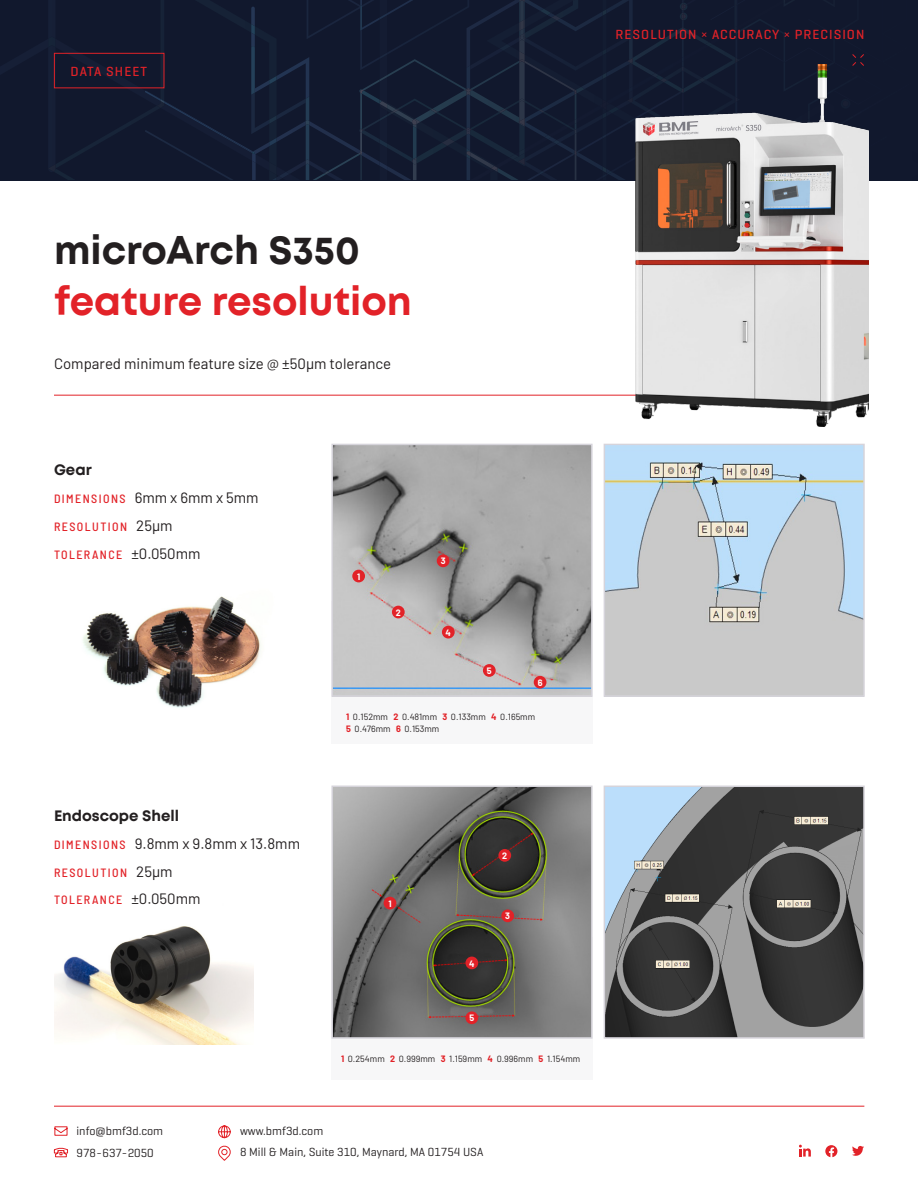
<style>
.page{position:relative;width:918px;height:1188px;background:#fff}
.page>*{position:absolute;margin:0;border:0;box-sizing:border-box;transform-origin:0 0}
.t1{font:700 39px/51px "Mont";color:#e22228}
.t2{font:15px "Barlow";color:#231f20}
.t3{font:700 15px "Mont";color:#231f20}
.Small_Caps__Faux{font:500 13.5px "Geogrotesque";letter-spacing:.075em;color:#e22228}
.t4{font:12px "Geogrotesque";color:#231f20}
.t5{font:500 semi-condensed 12px "Barlow";letter-spacing:.12em;color:#e22228}
.t6{font:9px/12px "Barlow";color:#231f20}
.t7{font:700 9px "Barlow";color:#fff}
.s1{font-family:"Barlow";font-weight:400}
.s2{color:#231f20}
.s3{font-weight:500;font-stretch:semi-condensed;font-size:12px;color:#e22228}
.s4{font-weight:400;font-stretch:normal;font-size:15px;color:#231f20}
.s5{font-weight:700;color:#e22228}
</style>
<div class="page">
<hr style="left:54px;top:395px;width:751px;height:1px;background:#e22228">
<div style="left:331px;top:601px;width:262px;height:142px;background:#f7f7f8"></div>
<div style="left:331px;top:937px;width:262px;height:143px;background:#f7f7f8"></div>
<div style="left:0;top:0;width:145px;height:180px;background:#11182d"></div>
<svg style="left:48px;top:0;width:28px;height:180px"></svg>
<hr style="left:54px;top:1106px;width:810px;height:1px;background:#e22228">
<svg style="left:218px;top:1125px;width:13px;height:13px"></svg>
<svg style="left:218px;top:1146px;width:13px;height:15px"></svg>
<svg style="left:54px;top:1126px;width:14px;height:10px"></svg>
<svg style="left:53px;top:1148px;width:15px;height:10px"></svg>
<svg style="left:852px;top:1146px;width:12px;height:10px"></svg>
<svg style="left:799px;top:1145px;width:12px;height:12px"></svg>
<svg style="left:825px;top:1145px;width:12px;height:12px"></svg>
<svg style="left:145px;top:0;width:773px;height:180px"></svg>
<div style="left:54px;top:53px;width:110px;height:35px;border:1px solid #e22228"></div>
<img style="left:636px;top:65px;width:233px;height:362px">
<img style="left:334px;top:447px;width:256px;height:247px">
<div style="left:331px;top:444px;width:262px;height:253px;border:2px solid #d6d4db"></div>
<img style="left:607px;top:447px;width:255px;height:247px">
<div style="left:604px;top:444px;width:261px;height:253px;border:2px solid #d6d4db"></div>
<img style="left:334px;top:789px;width:256px;height:247px">
<div style="left:331px;top:786px;width:262px;height:253px;border:2px solid #d6d4db"></div>
<img style="left:607px;top:789px;width:255px;height:247px">
<div style="left:604px;top:786px;width:261px;height:253px;border:2px solid #d6d4db"></div>
<img style="left:54px;top:926px;width:200px;height:118px">
<img style="left:83px;top:596px;width:178px;height:112px">
<div style="left:352px;top:570px;width:13px;height:12px;background:#e22228;border-radius:50%"></div>
<div style="left:392px;top:606px;width:13px;height:12px;background:#e22228;border-radius:50%"></div>
<div style="left:483px;top:664px;width:13px;height:13px;background:#e22228;border-radius:50%"></div>
<div style="left:534px;top:676px;width:12px;height:13px;background:#e22228;border-radius:50%"></div>
<div style="left:437px;top:554px;width:12px;height:13px;background:#e22228;border-radius:50%"></div>
<div style="left:442px;top:626px;width:13px;height:12px;background:#e22228;border-radius:50%"></div>
<div style="left:384px;top:897px;width:12px;height:12px;background:#e22228;border-radius:50%"></div>
<div style="left:498px;top:849px;width:13px;height:13px;background:#e22228;border-radius:50%"></div>
<div style="left:465px;top:957px;width:13px;height:12px;background:#e22228;border-radius:50%"></div>
<div style="left:501px;top:909px;width:13px;height:13px;background:#e22228;border-radius:50%"></div>
<div style="left:465px;top:1011px;width:13px;height:13px;background:#e22228;border-radius:50%"></div>
<p class="Small_Caps__Faux" style="left:71px;top:63px;width:78px">DATA SHEET</p>
<p class="Small_Caps__Faux" style="left:616px;top:26px;width:250px">RESOLUTION <span class="s1">×</span> ACCURACY <span class="s1">×</span> PRECISION</p>
<p class="t1" style="left:54px;top:227px;width:359px"><span class="s2">microArch S350 </span>feature resolution</p>
<p class="t2" style="left:54px;top:353px;width:339px">Compared minimum feature size @ ±50µm tolerance</p>
<p class="t3" style="left:54px;top:463px;width:39px">Gear</p>
<p class="t2" style="left:54px;top:487px;width:206px"><span class="s3">DIMENSIONS</span> 6mm x 6mm x 5mm</p>
<p class="t5" style="left:54px;top:518px;width:120px">RESOLUTION <span class="s4">25µm</span></p>
<p class="t5" style="left:54px;top:546px;width:148px">TOLERANCE <span class="s4">±0.050mm</span></p>
<p class="t7" style="left:357px;top:570px;width:5px">1</p>
<p class="t7" style="left:396px;top:606px;width:7px">2</p>
<p class="t7" style="left:441px;top:555px;width:6px">3</p>
<p class="t7" style="left:446px;top:626px;width:7px">4</p>
<p class="t7" style="left:487px;top:664px;width:6px">5</p>
<p class="t7" style="left:538px;top:676px;width:6px">6</p>
<p class="t6" style="left:346px;top:710px;width:190px"><span class="s5">1</span> 0.152mm <span class="s5">2</span> 0.481mm <span class="s5">3</span> 0.133mm <span class="s5">4</span> 0.165mm<br><span class="s5">5</span> 0.476mm <span class="s5">6</span> 0.153mm</p>
<p class="t3" style="left:54px;top:808px;width:127px">Endoscope Shell</p>
<p class="t2" style="left:54px;top:833px;width:248px"><span class="s3">DIMENSIONS</span> 9.8mm x 9.8mm x 13.8mm</p>
<p class="t5" style="left:54px;top:864px;width:120px">RESOLUTION <span class="s4">25µm</span></p>
<p class="t5" style="left:54px;top:891px;width:148px">TOLERANCE <span class="s4">±0.050mm</span></p>
<p class="t7" style="left:388px;top:897px;width:5px">1</p>
<p class="t7" style="left:469px;top:957px;width:7px">4</p>
<p class="t7" style="left:469px;top:1012px;width:6px">5</p>
<p class="t7" style="left:502px;top:849px;width:7px">2</p>
<p class="t7" style="left:505px;top:910px;width:6px">3</p>
<p class="t4" style="left:77px;top:1124px;width:88px">info@bmf3d.com</p>
<p class="t4" style="left:77px;top:1146px;width:79px">978-637-2050</p>
<p class="t6" style="left:341px;top:1052px;width:241px"><span class="s5">1</span> 0.254mm <span class="s5">2</span> 0.999mm <span class="s5">3</span> 1.159mm <span class="s5">4</span> 0.996mm <span class="s5">5</span> 1.154mm</p>
<p class="t4" style="left:240px;top:1123px;width:85px">www.bmf3d.com</p>
<p class="t4" style="left:240px;top:1145px;width:245px">8 Mill &amp; Main, Suite 310, Maynard, MA 01754 USA</p>
</div>
